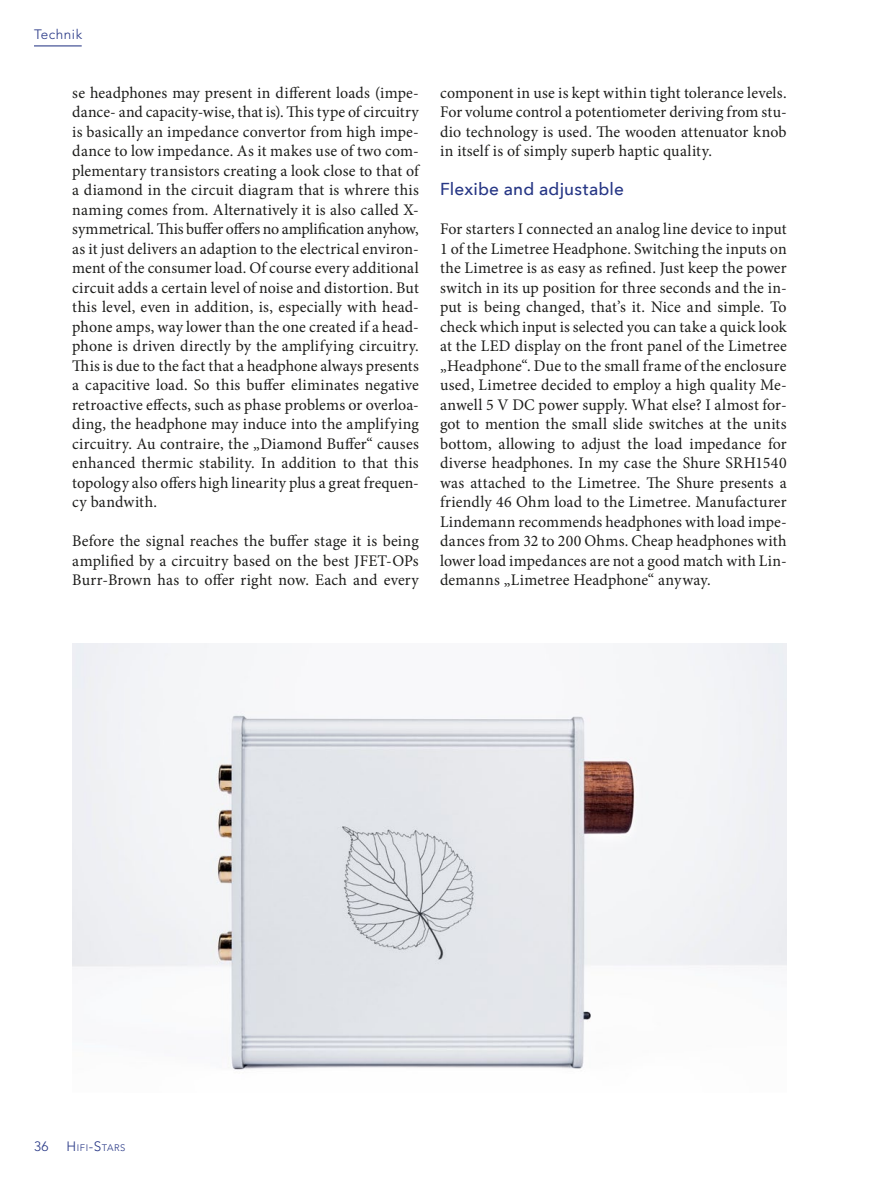
<style>
.page{position:relative;width:893px;height:1191px;background:#fff}
.page>*{position:absolute;margin:0;border:0;box-sizing:border-box;transform-origin:0 0}
.t1{font:500 17.25px "Avenir Next";letter-spacing:.01em;color:#263685}
.t2{font:16.2px/19.5px "Minion Pro";letter-spacing:.01em;color:#1d1d1b;text-align:justify}
.t3{font:300 13.5px "Avenir LT Std";letter-spacing:.04em;color:#263685}
.t4{font:300 9.45px "Avenir LT Std";letter-spacing:.055em;color:#263685}
.s1{font-size:13.5px}
</style>
<div class="page">
<img style="left:72px;top:643px;width:715px;height:427px">
<hr style="left:34px;top:45px;width:48px;height:1px;background:#263685">
<p class="t3" style="left:34px;top:26px;width:50px">Technik</p>
<p class="t2" style="left:72px;top:83px;width:348px">se headphones may present in different loads (impe&shy;dance- and capacity-wise, that is). This type of circuitry is basically an impedance convertor from high impe&shy;dance to low impedance. As it makes use of two com&shy;plementary transistors creating a look close to that of a diamond in the circuit diagram that is whrere this naming comes from. Alternatively it is also called X&shy;symmetrical. This buffer offers no amplification anyhow, as it just delivers an adaption to the electrical environ&shy;ment of the consumer load. Of course every additional circuit adds a certain level of noise and distortion. But this level, even in addition, is, especially with head&shy;phone amps, way lower than the one created if a head&shy;phone is driven directly by the amplifying circuitry.<br>This is due to the fact that a headphone always presents a capacitive load. So this buffer eliminates negative retroactive effects, such as phase problems or overloa&shy;ding, the headphone may induce into the amplifying circuitry. Au contraire, the „Diamond Buffer“ causes enhanced thermic stability. In addition to that this topology also offers high linearity plus a great frequen&shy;cy bandwith.</p>
<p class="t2" style="left:72px;top:531px;width:348px">Before the signal reaches the buffer stage it is being amplified by a circuitry based on the best JFET-OPs Burr-Brown has to offer right now. Each and every</p>
<p class="t2" style="left:440px;top:83px;width:348px">component in use is kept within tight tolerance levels.<br>For volume control a potentiometer deriving from stu&shy;dio technology is used. The wooden attenuator knob in itself is of simply superb haptic quality.</p>
<p class="t1" style="left:440px;top:174px;width:185px">Flexibe and adjustable</p>
<p class="t2" style="left:440px;top:219px;width:348px">For starters I connected an analog line device to input 1 of the Limetree Headphone. Switching the inputs on the Limetree is as easy as refined. Just keep the power switch in its up position for three seconds and the in&shy;put is being changed, that’s it. Nice and simple. To check which input is selected you can take a quick look at the LED display on the front panel of the Limetree „Headphone“. Due to the small frame of the enclosure used, Limetree decided to employ a high quality Me&shy;anwell 5 V DC power supply. What else? I almost for&shy;got to mention the small slide switches at the units bottom, allowing to adjust the load impedance for diverse headphones. In my case the Shure SRH1540 was attached to the Limetree. The Shure presents a friendly 46 Ohm load to the Limetree. Manufacturer Lindemann recommends headphones with load impe&shy;dances from 32 to 200 Ohms. Cheap headphones with lower load impedances are not a good match with Lin&shy;demanns „Limetree Headphone“ anyway.</p>
<p class="t3" style="left:34px;top:1138px;width:16px">36</p>
<p class="t4" style="left:67px;top:1142px;width:59px"><span class="s1">H</span>IFI<span class="s1">-S</span>TARS</p>
</div>
